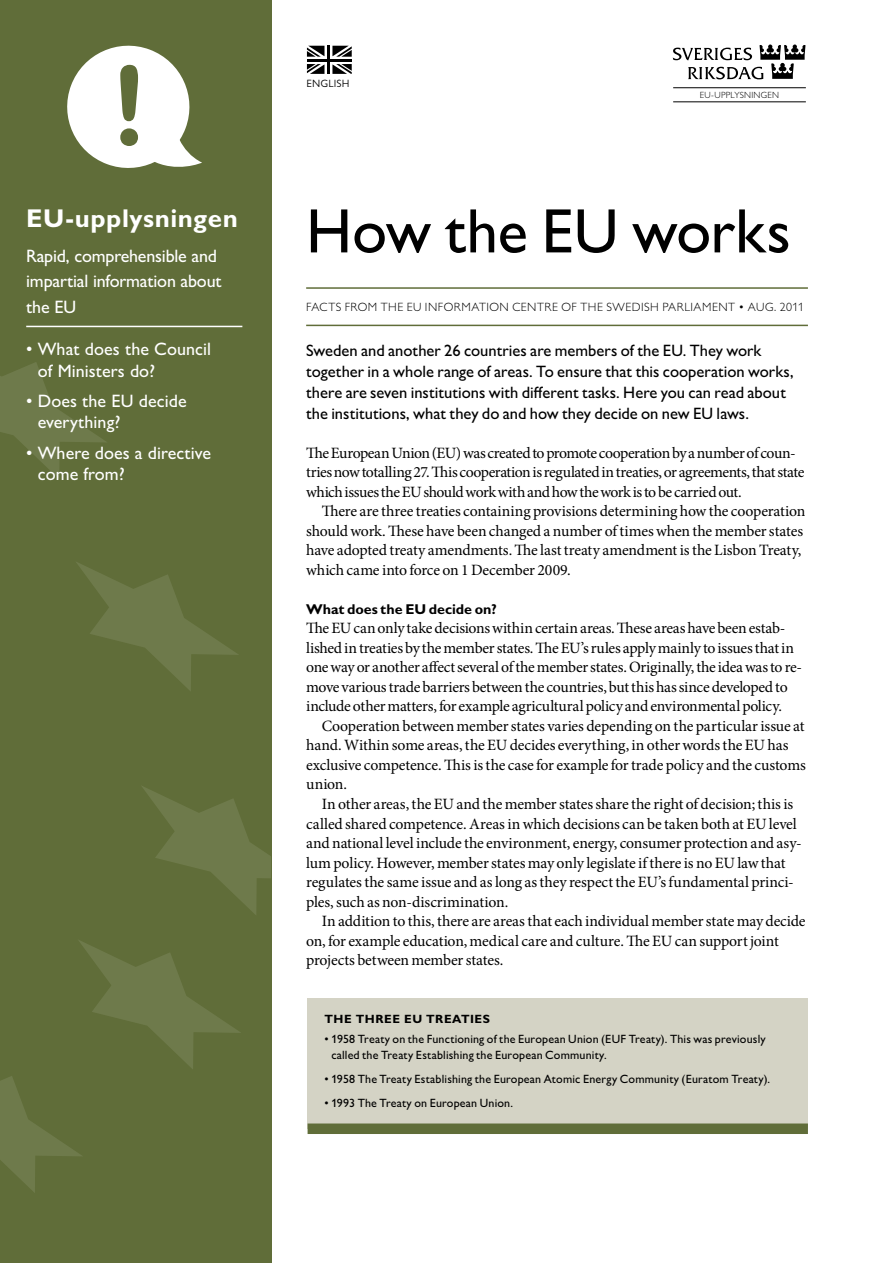
<style>
.page{position:relative;width:893px;height:1263px;background:#fff}
.page>*{position:absolute;margin:0;border:0;box-sizing:border-box;transform-origin:0 0}
.t1{font:107.1px "Arial Rounded MT Bold";color:#606d39}
.t2{font:500 63px "Gill Sans Profor Riksdagen";letter-spacing:-.005em;color:#000}
.t3{font:700 25.8px "Gill Sans Profor Riksdagen";color:#fff}
.t4{font:500 18px/21.6px "Gill Sans Profor Riksdagen";letter-spacing:.005em;color:#fff}
.t5{font:500 16.5px/21px "Gill Sans Profor Riksdagen";color:#000}
.t6{font:15.75px/19.5px "Minion Pro";letter-spacing:-.015em;color:#000}
.t7{font:300 15px "Gill Sans Profor Riksdagen";letter-spacing:.01em;color:#000}
.t8{font:700 14.25px "Gill Sans Profor Riksdagen";color:#000}
.t9{font:500 12px/15.8px "Gill Sans Profor Riksdagen";letter-spacing:.015em;color:#000}
.t10{font:300 12px "Gill Sans Profor Riksdagen";letter-spacing:.04em;color:#000}
.t11{font:700 12px "Gill Sans Profor Riksdagen";letter-spacing:.05em;color:#000}
.t12{font:300 9px "Gill Sans Profor Riksdagen";letter-spacing:.03em;color:#000}
</style>
<div class="page">
<hr style="left:306px;top:325px;width:502px;height:1px;background:#606d39">
<hr style="left:306px;top:287px;width:502px;height:2px;background:#606d39">
<div style="left:0;top:0;width:271px;height:1263px;background:#606d39"></div>
<svg style="left:0;top:327px;width:126px;height:151px"></svg>
<svg style="left:76px;top:562px;width:162px;height:129px"></svg>
<svg style="left:0;top:786px;width:271px;height:407px"></svg>
<svg style="left:67px;top:45px;width:135px;height:123px"></svg>
<hr style="left:26px;top:326px;width:216px;height:1px;background:#fff">
<div style="left:308px;top:998px;width:500px;height:131px;background:#d4d3c5"></div>
<div style="left:308px;top:1123px;width:500px;height:11px;background:#606d39"></div>
<hr style="left:307px;top:59px;width:45px;height:3px;background:#000">
<hr style="left:327px;top:46px;width:3px;height:28px;background:#000">
<svg style="left:307px;top:46px;width:18px;height:11px"></svg>
<svg style="left:332px;top:46px;width:20px;height:11px"></svg>
<svg style="left:307px;top:64px;width:18px;height:10px"></svg>
<svg style="left:332px;top:64px;width:20px;height:10px"></svg>
<hr style="left:673px;top:87px;width:133px;height:1px;background:#000">
<hr style="left:673px;top:102px;width:133px;height:1px;background:#000">
<svg style="left:673px;top:45px;width:132px;height:34px"></svg>
<h1 class="t1" style="left:111px;top:43px;width:37px">!</h1>
<h3 class="t3" style="left:26px;top:202px;width:213px">EU-upplysningen</h3>
<p class="t4" style="left:26px;top:242px;width:197px;line-height:25.5px">Rapid, comprehensible and impartial information about the EU</p>
<p class="t4" style="left:38px;top:338px;width:175px;text-indent:-12px">• What does the Council of Ministers do?</p>
<p class="t4" style="left:38px;top:390px;width:150px;text-indent:-12px">• Does the EU decide everything?</p>
<p class="t4" style="left:38px;top:441px;width:175px;text-indent:-12px">• Where does a directive come from?</p>
<p class="t7" style="left:306px;top:73px;width:45px">ENGLISH</p>
<p class="t12" style="left:700px;top:90px;width:81px">EU-UPPLYSNINGEN</p>
<h2 class="t2" style="left:306px;top:194px;width:486px">How the EU works</h2>
<p class="t10" style="left:306px;top:300px;width:499px">FACTS FROM THE EU IN FORMATI ON CENTRE OF THE SWEDISH PARLIAMENT • AUG. 2011</p>
<p class="t5" style="left:306px;top:339px;width:489px">Sweden and another 26 countries are members of the EU. They work together in a whole range of areas. To ensure that this cooperation works, there are seven institutions with different tasks. Here you can read about the institutions, what they do and how they decide on new EU laws.</p>
<p class="t6" style="left:306px;top:443px;width:500px">The European Union (EU) was created to promote cooperation by a number of coun&shy;tries now totalling 27. This cooperation is regulated in treaties, or agreements, that state which issues the EU should work with and how the work is to be carried out.</p>
<p class="t6" style="left:306px;top:502px;width:501px;text-indent:16px">There are three treaties containing provisions determining how the cooperation should work. These have been changed a number of times when the member states have adopted treaty amendments. The last treaty amendment is the Lisbon Treaty, which came into force on 1 December 2009.</p>
<p class="t8" style="left:306px;top:600px;width:192px">What does the EU decide on?</p>
<p class="t6" style="left:306px;top:619px;width:497px">The EU can only take decisions within certain areas. These areas have been estab&shy;lished in treaties by the member states. The EU’s rules apply mainly to issues that in one way or another affect several of the member states. Originally, the idea was to re&shy;move various trade barriers between the countries, but this has since developed to include other matters, for example agricultural policy and environmental policy.</p>
<p class="t6" style="left:306px;top:716px;width:501px;text-indent:16px">Cooperation between member states varies depending on the particular issue at hand. Within some areas, the EU decides everything, in other words the EU has exclusive competence. This is the case for example for trade policy and the customs union.</p>
<p class="t6" style="left:306px;top:794px;width:497px;text-indent:16px">In other areas, the EU and the member states share the right of decision; this is called shared competence. Areas in which decisions can be taken both at EU level and national level include the environment, energy, consumer protection and asy&shy;lum policy. However, member states may only legislate if there is no EU law that regulates the same issue and as long as they respect the EU’s fundamental princi&shy;ples, such as non-discrimination.</p>
<p class="t6" style="left:306px;top:911px;width:501px;text-indent:16px">In addition to this, there are areas that each individual member state may decide on, for example education, medical care and culture. The EU can support joint projects between member states.</p>
<p class="t11" style="left:325px;top:1012px;width:60px">The three</p>
<p class="t11" style="left:404px;top:1012px;width:31px">EU treaties</p>
<p class="t9" style="left:331px;top:1031px;width:436px;text-indent:-7px">• 1958 Treaty on the Functioning of the European Union (EUF Treaty). This was previously called the Treaty Establishing the European Community.</p>
<p class="t9" style="left:325px;top:1071px;width:447px">• 1958 The Treaty Establishing the European Atomic Energy Community (Euratom Treaty).</p>
<p class="t9" style="left:325px;top:1095px;width:190px">• 1993 The Treaty on European Union.</p>
</div>
